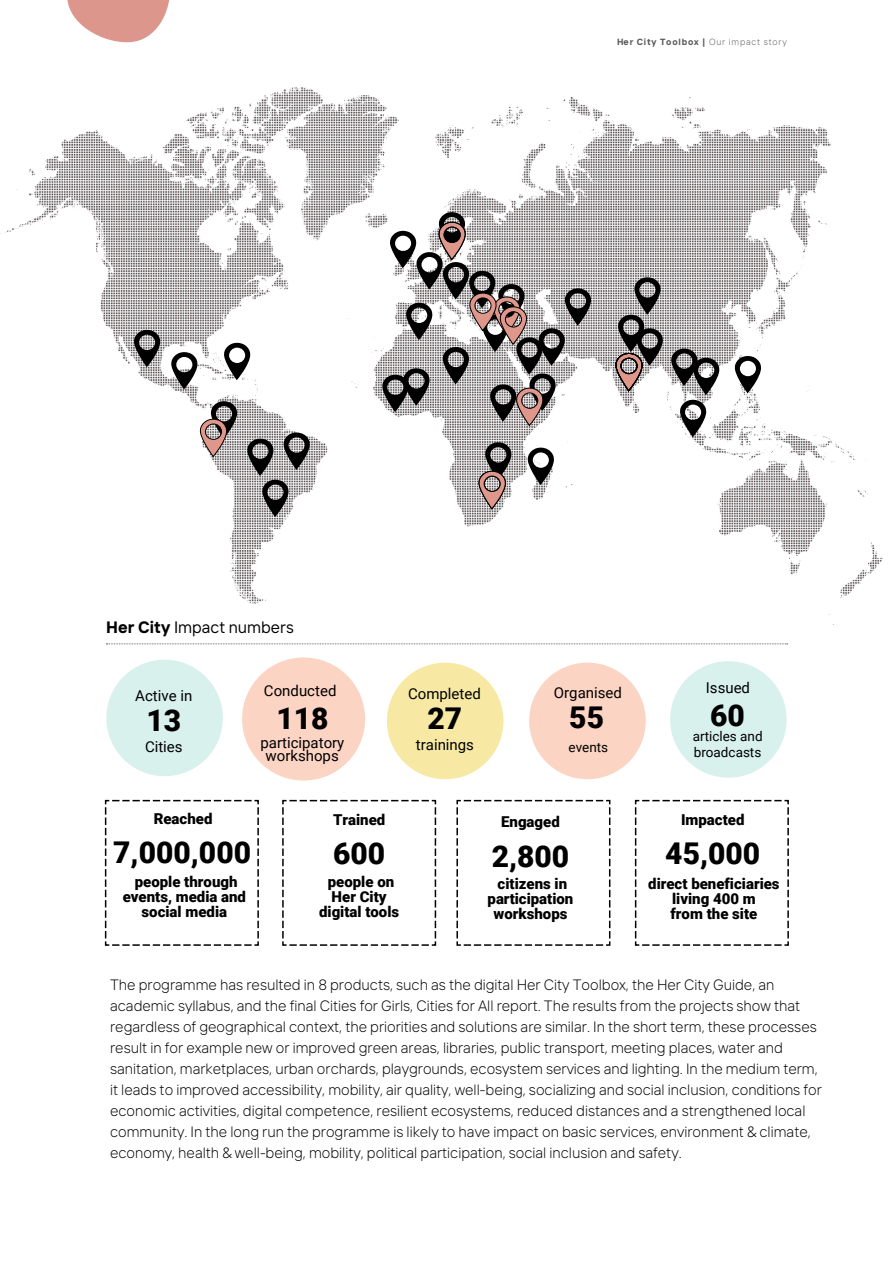
<style>
.page{position:relative;width:893px;height:1263px;background:#fff}
.page>*{position:absolute;margin:0;border:0;box-sizing:border-box;transform-origin:0 0}
.I-_BLACK{font:900 30px "Roboto";color:#000}
._1__Heading_1{font:16.5px "TT Interphases";color:#000}
.t1{font:300 15px/21px "TT Interphases";color:#000}
.I-_BLACK-2{font:900 15px/15px "Roboto";color:#000;text-align:center}
.I-_BIG_BOLD{font:15px/13.5px "Roboto";color:#000;text-align:center}
.I-_BIG_BOLD-2{font:15px "Roboto";color:#000}
.I-_BLACK-3{font:15px "Roboto";color:#000}
.I-_BLACK-4{font:15px "Roboto";color:#000}
.I-_BLACK-5{font:13.5px/16.2px "Roboto";color:#000}
.t2{font:700 9px "TT Interphases";letter-spacing:.09em;color:#58595b}
.s1{font-weight:300}
.s2{font-weight:700}
</style>
<div class="page">
<svg style="left:67px;top:0;width:103px;height:43px"></svg>
<img style="left:0;top:88px;width:882px;height:537px">
<svg style="left:133px;top:330px;width:27px;height:37px"></svg>
<svg style="left:171px;top:352px;width:27px;height:37px"></svg>
<svg style="left:527px;top:447px;width:27px;height:38px"></svg>
<svg style="left:223px;top:343px;width:27px;height:37px"></svg>
<svg style="left:247px;top:432px;width:63px;height:85px;background:#8d8b8b"></svg>
<svg style="left:734px;top:356px;width:27px;height:37px"></svg>
<svg style="left:671px;top:348px;width:49px;height:89px"></svg>
<svg style="left:200px;top:401px;width:37px;height:56px"></svg>
<svg style="left:104px;top:799px;width:155px;height:147px"></svg>
<svg style="left:282px;top:799px;width:155px;height:147px"></svg>
<svg style="left:456px;top:799px;width:155px;height:147px"></svg>
<div style="left:106px;top:660px;width:117px;height:116px;background:#d8f1ed;border-radius:50%"></div>
<div style="left:670px;top:661px;width:117px;height:117px;background:#d8f1ed;border-radius:50%"></div>
<div style="left:387px;top:663px;width:116px;height:116px;background:#f7e9a3;border-radius:50%"></div>
<div style="left:529px;top:663px;width:117px;height:116px;background:#fcd4c3;border-radius:50%"></div>
<div style="left:242px;top:657px;width:123px;height:123px;background:#fcd4c3;border-radius:50%"></div>
<svg style="left:106px;top:643px;width:682px;height:1px"></svg>
<svg style="left:478px;top:442px;width:34px;height:67px;background:#918382"></svg>
<svg style="left:615px;top:277px;width:48px;height:114px;background:#8b8585"></svg>
<svg style="left:382px;top:212px;width:209px;height:214px"></svg>
<svg style="left:634px;top:799px;width:155px;height:147px"></svg>
<p class="t2" style="left:617px;top:36px;width:171px">Her City Toolbox | <span class="s1">Our impact story</span></p>
<p class="_1__Heading_1" style="left:106px;top:617px;width:189px"><span class="s2">Her City</span> Impact numbers</p>
<p class="I-_BIG_BOLD-2" style="left:135px;top:685px;width:59px">Active in</p>
<p class="I-_BLACK" style="left:146px;top:699px;width:36px">13</p>
<p class="I-_BLACK-4" style="left:145px;top:736px;width:39px">Cities</p>
<p class="I-_BIG_BOLD-2" style="left:264px;top:681px;width:74px">Conducted</p>
<p class="I-_BLACK" style="left:277px;top:697px;width:54px">118</p>
<p class="I-_BIG_BOLD" style="left:260px;top:735px;width:85px">participatory workshops</p>
<p class="I-_BIG_BOLD-2" style="left:408px;top:684px;width:74px">Completed</p>
<p class="I-_BLACK" style="left:427px;top:697px;width:36px">27</p>
<p class="I-_BLACK-3" style="left:416px;top:734px;width:60px">trainings</p>
<p class="I-_BIG_BOLD" style="left:554px;top:685px;width:70px">Organised</p>
<p class="I-_BLACK" style="left:569px;top:696px;width:36px">55</p>
<p class="I-_BLACK-5" style="left:568px;top:738px;width:41px">events</p>
<p class="I-_BLACK-2" style="left:154px;top:811px;width:60px">Reached</p>
<h1 class="I-_BLACK" style="left:113px;top:831px;width:139px">7,000,000</h1>
<p class="I-_BLACK-2" style="left:123px;top:873px;width:125px">people through events, media and social media</p>
<p class="I-_BLACK-2" style="left:333px;top:812px;width:54px">Trained</p>
<p class="I-_BLACK" style="left:333px;top:832px;width:54px">600</p>
<p class="I-_BLACK-2" style="left:319px;top:874px;width:82px">people on<br>Her City digital tools</p>
<p class="I-_BLACK-2" style="left:501px;top:813px;width:60px">Engaged</p>
<h1 class="I-_BLACK" style="left:492px;top:835px;width:79px">2,800</h1>
<p class="I-_BLACK-2" style="left:488px;top:875px;width:87px">citizens in participation workshops</p>
<p class="I-_BIG_BOLD" style="left:706px;top:680px;width:46px">Issued</p>
<p class="I-_BLACK" style="left:710px;top:694px;width:36px">60</p>
<p class="I-_BLACK-5" style="left:693px;top:727px;width:71px">articles and broadcasts</p>
<p class="I-_BLACK-2" style="left:681px;top:812px;width:65px">Impacted</p>
<p class="I-_BLACK" style="left:665px;top:832px;width:96px">45,000</p>
<p class="I-_BLACK-2" style="left:648px;top:876px;width:133px">direct beneficiaries living 400 m<br>from the site</p>
<p class="t1" style="left:110px;top:973px;width:713px">The programme has resulted in 8 products, such as the digital Her City Toolbox, the Her City Guide, an academic syllabus, and the final Cities for Girls, Cities for All report. The results from the projects show that regardless of geographical context, the priorities and solutions are similar. In the short term, these processes result in for example new or improved green areas, libraries, public transport, meeting places, water and sanitation, marketplaces, urban orchards, playgrounds, ecosystem services and lighting. In the medium term, it leads to improved accessibility, mobility, air quality, well-being, socializing and social inclusion, conditions for economic activities, digital competence, resilient ecosystems, reduced distances and a strengthened local community. In the long run the programme is likely to have impact on basic services, environment &amp; climate, economy, health &amp; well-being, mobility, political participation, social inclusion and safety.</p>
</div>
